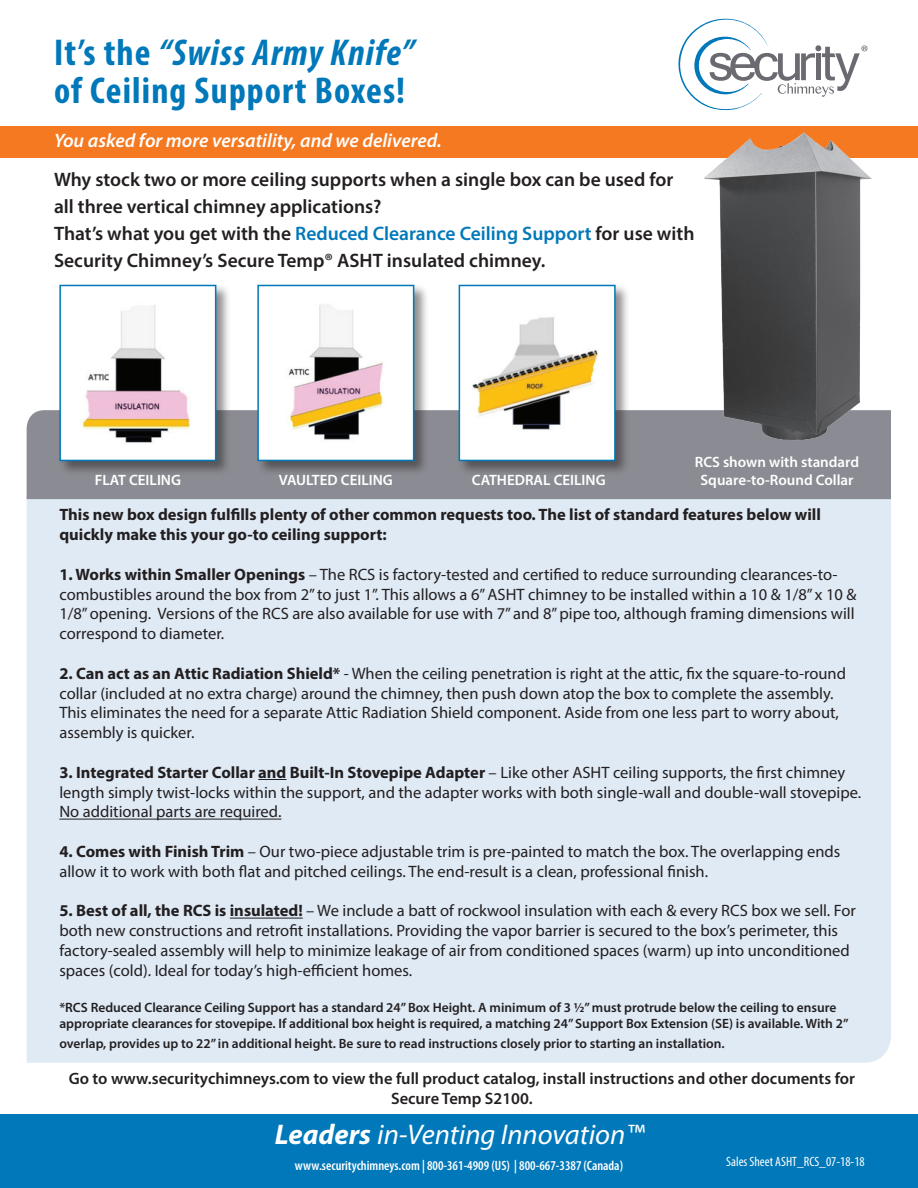
<style>
.page{position:relative;width:918px;height:1188px;background:#fff}
.page>*{position:absolute;margin:0;border:0;box-sizing:border-box;transform-origin:0 0}
.t1{font:700 condensed 37.5px/37.5px "Myriad Pro";letter-spacing:.03em;color:#0078b9}
.t2{font:italic 28.5px "Myriad Pro";color:#fff}
.t3{font:600 19.5px/27px "Myriad Pro";color:#231f20}
.t4{font:italic 600 19.5px "Myriad Pro";color:#fff}
.t5{font:16.5px/19.8px "Myriad Pro";color:#231f20}
.t6{font:700 16.5px/19.8px "Myriad Pro";color:#231f20}
.t7{font:600 16.5px/19.8px "Myriad Pro";color:#231f20;text-align:center}
.t8{font:600 15px/18px "Myriad Pro";color:#fff;text-align:center}
.t9{font:600 13.5px/16.2px "Myriad Pro";color:#231f20}
.t10{font:600 condensed 13.5px "Myriad Pro";color:#fff}
.t11{font:condensed 13.5px "Myriad Pro";color:#fff}
.s1{font-style:italic}
.s2{color:#0078b9}
.s3{font-weight:700}
</style>
<div class="page">
<div style="left:0;top:1114px;width:918px;height:74px;background:#0078b9"></div>
<div style="left:0;top:126px;width:918px;height:32px;background:#f47921"></div>
<div style="left:27px;top:499px;width:864px;height:564px;background:#dfeaf5"></div>
<div style="left:27px;top:410px;width:864px;height:89px;background:#8b8c93"></div>
<svg style="left:258px;top:779px;width:28px;height:1px"></svg>
<hr style="left:59px;top:819px;width:222px;height:1px;background:#231f20">
<hr style="left:230px;top:918px;width:73px;height:1px;background:#231f20">
<div style="left:58px;top:283px;width:173px;height:193px;background:#231f20;opacity:.51"></div>
<div style="left:60px;top:285px;width:156px;height:175px;background:#fff"></div>
<img style="left:82px;top:305px;width:108px;height:138px">
<div style="left:59px;top:285px;width:157px;height:176px;border:2px solid #0078b9"></div>
<div style="left:256px;top:283px;width:173px;height:193px;background:#231f20;opacity:.51"></div>
<div style="left:258px;top:285px;width:156px;height:175px;background:#fff"></div>
<img style="left:286px;top:304px;width:97px;height:136px">
<div style="left:257px;top:285px;width:157px;height:176px;border:2px solid #0078b9"></div>
<div style="left:457px;top:283px;width:173px;height:193px;background:#231f20;opacity:.51"></div>
<div style="left:459px;top:285px;width:156px;height:175px;background:#fff"></div>
<img style="left:473px;top:317px;width:126px;height:113px">
<div style="left:459px;top:285px;width:157px;height:176px;border:2px solid #0078b9"></div>
<img style="left:673px;top:132px;width:218px;height:319px">
<svg style="left:678px;top:18px;width:189px;height:93px"></svg>
<h1 class="t1" style="left:54px;top:33px;width:362px">It’s the <span class="s1">“Swiss Army Knife” </span>of Ceiling Support Boxes!</h1>
<p class="t4" style="left:54px;top:128px;width:389px">You asked for more versatility, and we delivered.</p>
<p class="t3" style="left:54px;top:166px;width:642px">Why stock two or more ceiling supports when a single box can be used for all three vertical chimney applications?<br>That’s what you get with the <span class="s2">Reduced Clearance Ceiling Support</span> for use with Security Chimney’s Secure Temp® ASHT insulated chimney.</p>
<p class="t8" style="left:95px;top:471px;width:88px">FLAT CEILING</p>
<p class="t8" style="left:279px;top:471px;width:116px">VAULTED CEILING</p>
<p class="t8" style="left:472px;top:471px;width:135px">CATHEDRAL CEILING</p>
<p class="t8" style="left:695px;top:453px;width:166px">RCS shown with standard<br>Square-to-Round Collar</p>
<p class="t6" style="left:59px;top:504px;width:763px">This new box design fulfills plenty of other common requests too. The list of standard features below will quickly make this your go-to ceiling support:</p>
<p class="t5" style="left:59px;top:564px;width:799px"><span class="s3">1. Works within Smaller Openings</span> – The RCS is factory-tested and certified to reduce surrounding clearances-to&shy;combustibles around the box from 2” to just 1”. This allows a 6” ASHT chimney to be installed within a 10 &amp; 1/8” x 10 &amp; 1/8” opening. Versions of the RCS are also available for use with 7” and 8” pipe too, although framing dimensions will correspond to diameter.</p>
<p class="t5" style="left:59px;top:663px;width:788px"><span class="s3">2. Can act as an Attic Radiation Shield*</span> - When the ceiling penetration is right at the attic, fix the square-to-round collar (included at no extra charge) around the chimney, then push down atop the box to complete the assembly.<br>This eliminates the need for a separate Attic Radiation Shield component. Aside from one less part to worry about, assembly is quicker.</p>
<p class="t5" style="left:59px;top:762px;width:803px"><span class="s3">3. Integrated Starter Collar and Built-In Stovepipe Adapter</span> – Like other ASHT ceiling supports, the first chimney length simply twist-locks within the support, and the adapter works with both single-wall and double-wall stovepipe.<br>No additional parts are required.</p>
<p class="t5" style="left:59px;top:841px;width:783px"><span class="s3">4. Comes with Finish Trim</span> – Our two-piece adjustable trim is pre-painted to match the box. The overlapping ends allow it to work with both flat and pitched ceilings. The end-result is a clean, professional finish.</p>
<p class="t5" style="left:59px;top:901px;width:798px"><span class="s3">5. Best of all, the RCS is insulated!</span> – We include a batt of rockwool insulation with each &amp; every RCS box we sell. For both new constructions and retrofit installations. Providing the vapor barrier is secured to the box’s perimeter, this factory-sealed assembly will help to minimize leakage of air from conditioned spaces (warm) up into unconditioned spaces (cold). Ideal for today’s high-efficient homes.</p>
<p class="t9" style="left:59px;top:999px;width:791px">*RCS Reduced Clearance Ceiling Support has a standard 24” Box Height. A minimum of 3 ½” must protrude below the ceiling to ensure appropriate clearances for stovepipe. If additional box height is required, a matching 24” Support Box Extension (SE) is available. With 2”</p>
<p class="t9" style="left:59px;top:1035px;width:667px">overlap, provides up to 22” in additional height. Be sure to read instructions closely prior to starting an installation.</p>
<p class="t7" style="left:69px;top:1068px;width:788px">Go to www.securitychimneys.com to view the full product catalog, install instructions and other documents for<br>Secure Temp S2100.</p>
<h2 class="t2" style="left:275px;top:1117px;width:371px"><span class="s3">Leaders</span> in-Venting Innovation™</h2>
<p class="t10" style="left:295px;top:1157px;width:330px">www.securitychimneys.com | 800-361-4909 (US) | 800-667-3387 (Canada)</p>
<p class="t11" style="left:726px;top:1154px;width:140px">Sales Sheet ASHT_RCS_07-18-18</p>
</div>
